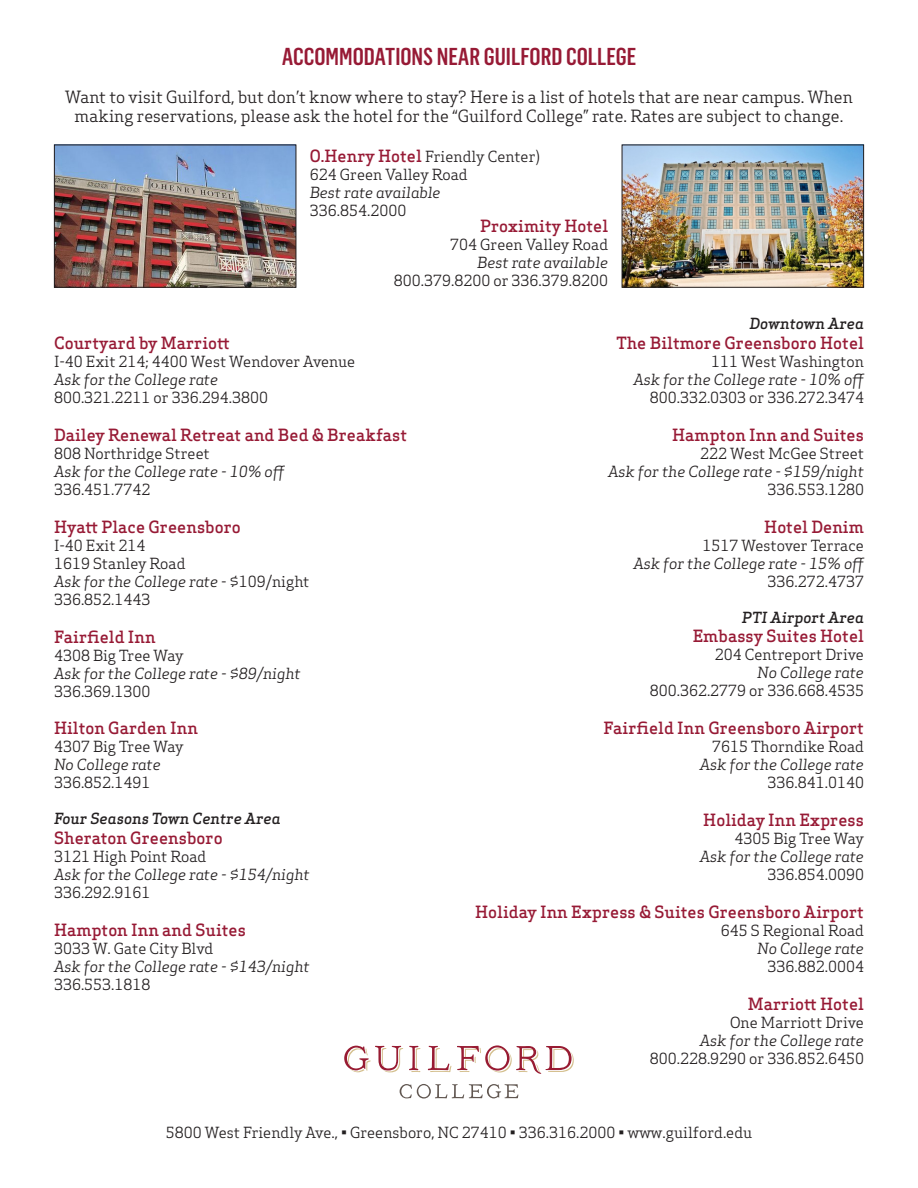
<style>
.page{position:relative;width:918px;height:1188px;background:#fff}
.page>*{position:absolute;margin:0;border:0;box-sizing:border-box;transform-origin:0 0}
.t1{font:500 24px "Flama Condensed";color:#971a35}
.t2{font:500 16.5px "Apex Serif";color:#971a35}
.t3{font:16.5px/19.8px "Apex Serif";color:#231f20;text-align:center}
.t4{font:15px/18px "Apex Serif";color:#231f20}
.t5{font:italic 15px "Apex Serif";color:#231f20}
.t6{font:italic 500 15px "Apex Serif";color:#231f20}
.s1{font-weight:500;font-size:16.5px;color:#971a35}
.s2{font-style:italic}
</style>
<div class="page">
<svg style="left:344px;top:1046px;width:59px;height:26px"></svg>
<svg style="left:409px;top:1046px;width:11px;height:26px"></svg>
<svg style="left:428px;top:1046px;width:23px;height:26px"></svg>
<svg style="left:457px;top:1045px;width:117px;height:29px"></svg>
<svg style="left:400px;top:1084px;width:118px;height:15px"></svg>
<img style="left:56px;top:147px;width:238px;height:139px">
<div style="left:54px;top:145px;width:242px;height:143px;border:1px solid #231f20"></div>
<img style="left:624px;top:147px;width:238px;height:139px">
<div style="left:622px;top:145px;width:242px;height:143px;border:1px solid #231f20"></div>
<h1 class="t1" style="left:282px;top:41px;width:356px">ACCOMMODATIONS NEAR GUILFORD COLLEGE</h1>
<p class="t3" style="left:65px;top:87px;width:789px">Want to visit Guilford, but don’t know where to stay? Here is a list of hotels that are near campus. When making reservations, please ask the hotel for the “Guilford College” rate. Rates are subject to change.</p>
<p class="t4" style="left:310px;top:147px;width:232px"><span class="s1">O.Henry Hotel</span> Friendly Center)<br>624 Green Valley Road</p>
<p class="t5" style="left:310px;top:183px;width:132px">Best rate available</p>
<p class="t4" style="left:310px;top:201px;width:98px">336.854.2000</p>
<p class="t2" style="left:480px;top:216px;width:130px">Proximity Hotel</p>
<p class="t4" style="left:450px;top:235px;width:159px">704 Green Valley Road</p>
<p class="t5" style="left:477px;top:253px;width:132px">Best rate available</p>
<p class="t4" style="left:394px;top:271px;width:216px">800.379.8200 or 336.379.8200</p>
<p class="t2" style="left:54px;top:333px;width:177px">Courtyard by Marriott</p>
<p class="t4" style="left:54px;top:353px;width:303px">I-40 Exit 214; 4400 West Wendover Avenue</p>
<p class="t5" style="left:54px;top:370px;width:166px">Ask for the College rate</p>
<p class="t4" style="left:54px;top:389px;width:216px">800.321.2211 or 336.294.3800</p>
<p class="t2" style="left:54px;top:424px;width:355px">Dailey Renewal Retreat and Bed &amp; Breakfast</p>
<p class="t4" style="left:54px;top:444px;width:157px">808 Northridge Street</p>
<p class="t5" style="left:54px;top:462px;width:233px">Ask for the College rate - 10% off</p>
<p class="t4" style="left:54px;top:480px;width:98px">336.451.7742</p>
<p class="t2" style="left:54px;top:516px;width:188px">Hyatt Place Greensboro</p>
<p class="t4" style="left:54px;top:536px;width:257px">I-40 Exit 214<br>1619 Stanley Road<br><span class="s2">Ask for the College rate</span> - $109/night<br>336.852.1443</p>
<p class="t2" style="left:54px;top:626px;width:103px">Fairfield Inn</p>
<p class="t4" style="left:54px;top:646px;width:131px">4308 Big Tree Way</p>
<p class="t5" style="left:54px;top:664px;width:248px">Ask for the College rate - $89/night</p>
<p class="t4" style="left:54px;top:682px;width:98px">336.369.1300</p>
<p class="t2" style="left:54px;top:718px;width:145px">Hilton Garden Inn</p>
<p class="t4" style="left:54px;top:738px;width:131px">4307 Big Tree Way</p>
<p class="t5" style="left:54px;top:755px;width:108px">No College rate</p>
<p class="t4" style="left:54px;top:774px;width:98px">336.852.1491</p>
<p class="t6" style="left:54px;top:809px;width:228px">Four Seasons Town Centre Area</p>
<p class="t2" style="left:54px;top:828px;width:170px">Sheraton Greensboro</p>
<p class="t4" style="left:54px;top:848px;width:154px">3121 High Point Road</p>
<p class="t5" style="left:54px;top:865px;width:257px">Ask for the College rate - $154/night</p>
<p class="t4" style="left:54px;top:884px;width:98px">336.292.9161</p>
<p class="t2" style="left:54px;top:919px;width:193px">Hampton Inn and Suites</p>
<p class="t4" style="left:54px;top:939px;width:161px">3033 W. Gate City Blvd</p>
<p class="t5" style="left:54px;top:957px;width:257px">Ask for the College rate - $143/night</p>
<p class="t4" style="left:54px;top:975px;width:98px">336.553.1818</p>
<p class="t6" style="left:750px;top:314px;width:116px">Downtown Area</p>
<p class="t2" style="left:616px;top:332px;width:249px">The Biltmore Greensboro Hotel</p>
<p class="t4" style="left:711px;top:352px;width:154px">111 West Washington</p>
<p class="t5" style="left:633px;top:370px;width:233px">Ask for the College rate - 10% off</p>
<p class="t4" style="left:650px;top:388px;width:216px">800.332.0303 or 336.272.3474</p>
<p class="t2" style="left:672px;top:424px;width:193px">Hampton Inn and Suites</p>
<p class="t4" style="left:700px;top:444px;width:165px">222 West McGee Street</p>
<p class="t5" style="left:608px;top:462px;width:257px">Ask for the College rate - $159/night</p>
<p class="t4" style="left:767px;top:480px;width:98px">336.553.1280</p>
<p class="t2" style="left:764px;top:516px;width:101px">Hotel Denim</p>
<p class="t4" style="left:702px;top:536px;width:163px">1517 Westover Terrace</p>
<p class="t5" style="left:633px;top:554px;width:233px">Ask for the College rate - 15% off</p>
<p class="t4" style="left:767px;top:572px;width:98px">336.272.4737</p>
<p class="t6" style="left:742px;top:608px;width:124px">PTI Airport Area</p>
<p class="t2" style="left:693px;top:626px;width:173px">Embassy Suites Hotel</p>
<p class="t4" style="left:715px;top:646px;width:151px">204 Centreport Drive</p>
<p class="t5" style="left:757px;top:663px;width:108px">No College rate</p>
<p class="t4" style="left:650px;top:682px;width:216px">800.362.2779 or 336.668.4535</p>
<p class="t2" style="left:603px;top:718px;width:262px">Fairfield Inn Greensboro Airport</p>
<p class="t4" style="left:712px;top:738px;width:153px">7615 Thorndike Road</p>
<p class="t5" style="left:700px;top:755px;width:166px">Ask for the College rate</p>
<p class="t4" style="left:767px;top:774px;width:98px">336.841.0140</p>
<p class="t2" style="left:703px;top:809px;width:162px">Holiday Inn Express</p>
<p class="t4" style="left:734px;top:829px;width:131px">4305 Big Tree Way</p>
<p class="t5" style="left:700px;top:847px;width:166px">Ask for the College rate</p>
<p class="t4" style="left:767px;top:865px;width:98px">336.854.0090</p>
<p class="t2" style="left:475px;top:901px;width:390px">Holiday Inn Express &amp; Suites Greensboro Airport</p>
<p class="t4" style="left:721px;top:921px;width:145px">645 S Regional Road</p>
<p class="t5" style="left:757px;top:939px;width:108px">No College rate</p>
<p class="t4" style="left:767px;top:957px;width:98px">336.882.0004</p>
<p class="t2" style="left:748px;top:993px;width:118px">Marriott Hotel</p>
<p class="t4" style="left:730px;top:1013px;width:135px">One Marriott Drive</p>
<p class="t5" style="left:700px;top:1031px;width:166px">Ask for the College rate</p>
<p class="t4" style="left:650px;top:1049px;width:216px">800.228.9290 or 336.852.6450</p>
<p class="t4" style="left:166px;top:1123px;width:588px">5800 West Friendly Ave., • Greensboro, NC 27410 • 336.316.2000 • www.guilford.edu</p>
</div>
